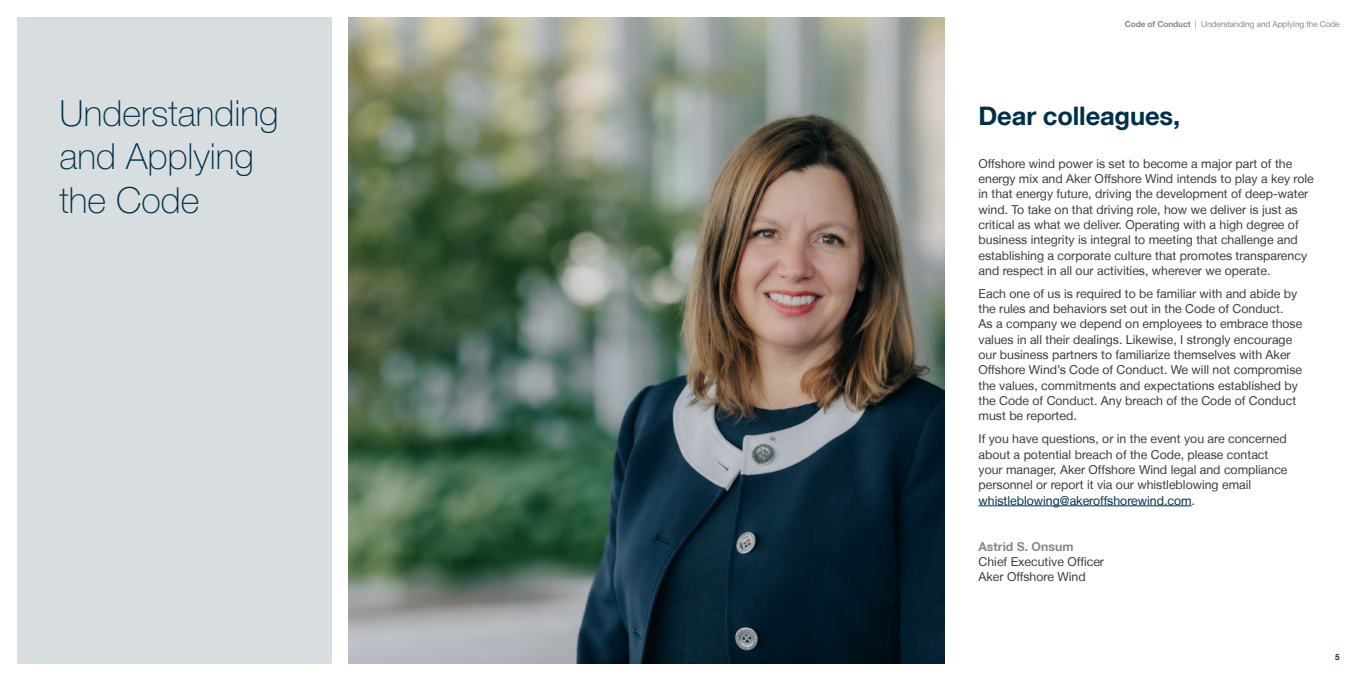
<style>
.page{position:relative;width:1361px;height:681px;background:#fff}
.page>*{position:absolute;margin:0;border:0;box-sizing:border-box;transform-origin:0 0}
.t1{font:100 36px/43.2px "Helvetica Neue LT Pro";color:#003049}
.t2{font:700 25.5px "Helvetica Neue LT";letter-spacing:-.005em;color:#003049}
.t3{font:12.3px/15.3px "Helvetica Neue LT";color:#3c3c3b}
.t4{font:700 12.3px "Helvetica Neue LT";color:#818b91}
.t5{font:8.25px "Helvetica Neue LT";letter-spacing:-.01em;color:#818b91}
.t6{font:700 8.25px "Helvetica Neue LT";color:#003049}
.s1{font-weight:700}
.s2{color:#003049}
</style>
<div class="page">
<hr style="left:978px;top:505px;width:213px;height:1px;background:#003049">
<div style="left:17px;top:17px;width:315px;height:646px;background:#d8dde0"></div>
<img style="left:349px;top:17px;width:595px;height:646px">
<h1 class="t1" style="left:60px;top:92px;width:220px">Understanding and Applying the Code</h1>
<p class="t5" style="left:1125px;top:19px;width:216px"><span class="s1">Code of Conduct</span> | Understanding and Applying the Code</p>
<h2 class="t2" style="left:978px;top:100px;width:203px">Dear colleagues,</h2>
<p class="t3" style="left:978px;top:155px;width:337px">Offshore wind power is set to become a major part of the energy mix and Aker Offshore Wind intends to play a key role in that energy future, driving the development of deep-water wind. To take on that driving role, how we deliver is just as critical as what we deliver. Operating with a high degree of business integrity is integral to meeting that challenge and establishing a corporate culture that promotes transparency and respect in all our activities, wherever we operate.</p>
<p class="t3" style="left:978px;top:285px;width:325px">Each one of us is required to be familiar with and abide by the rules and behaviors set out in the Code of Conduct.<br>As a company we depend on employees to embrace those values in all their dealings. Likewise, I strongly encourage our business partners to familiarize themselves with Aker Offshore Wind’s Code of Conduct. We will not compromise the values, commitments and expectations established by the Code of Conduct. Any breach of the Code of Conduct must be reported.</p>
<p class="t3" style="left:978px;top:431px;width:310px">If you have questions, or in the event you are concerned about a potential breach of the Code, please contact your manager, Aker Offshore Wind legal and compliance personnel or report it via our whistleblowing email <span class="s2">whistleblowing@akeroffshorewind.com</span>.</p>
<p class="t4" style="left:978px;top:538px;width:96px">Astrid S. Onsum</p>
<p class="t3" style="left:978px;top:553px;width:127px">Chief Executive Officer<br>Aker Offshore Wind</p>
<p class="t6" style="left:1335px;top:651px;width:6px">5</p>
</div>
